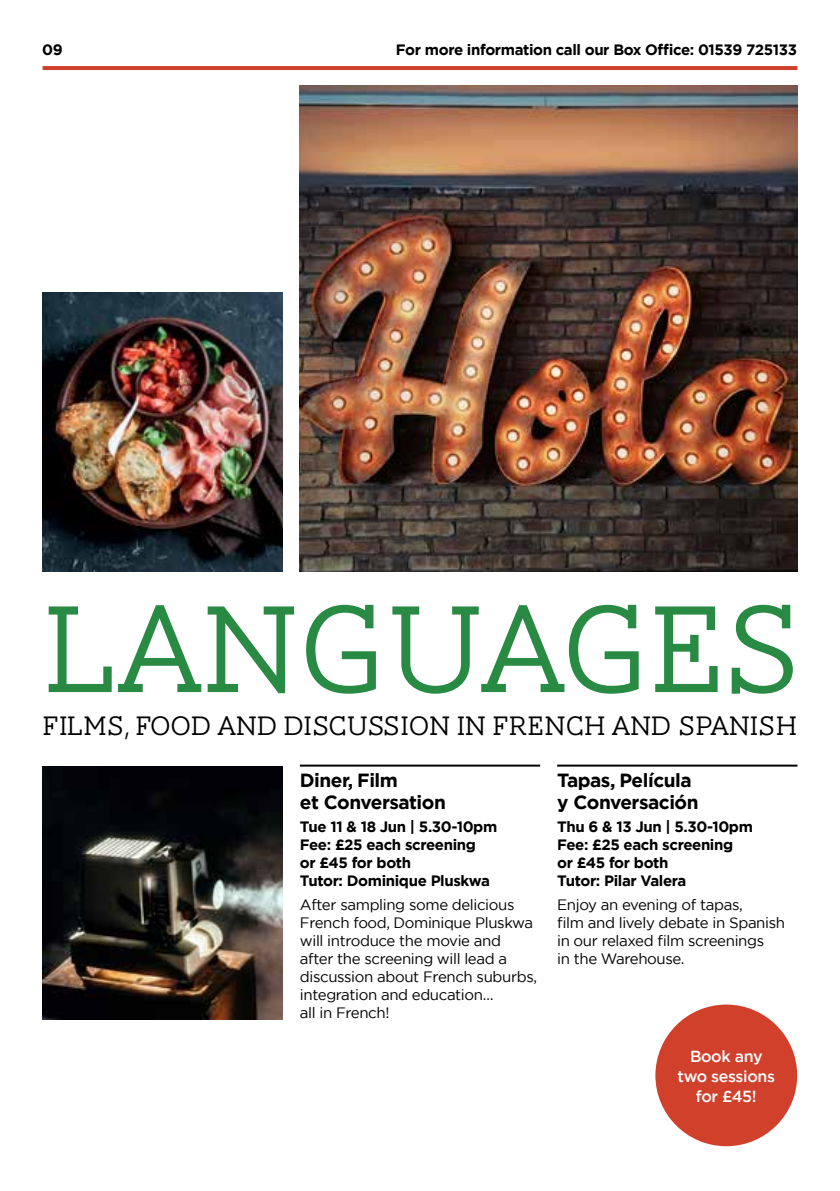
<style>
.page{position:relative;width:840px;height:1191px;background:#fff}
.page>*{position:absolute;margin:0;border:0;box-sizing:border-box;transform-origin:0 0}
.t1{font:300 127px "AW Conqueror Slab";letter-spacing:-.015em;color:#298a43}
.t2{font:300 27.4px "AW Conqueror Slab";letter-spacing:-.01em;color:#000}
.t3{font:700 19px/22px "Gotham";letter-spacing:-.025em;color:#000}
.t4{font:500 16px/20px "Gotham";letter-spacing:-.025em;color:#fff;text-align:center}
.t5{font:15px/18px "Gotham";letter-spacing:-.025em;color:#000}
.t6{font:700 15px/18px "Gotham";letter-spacing:-.025em;color:#000}
</style>
<div class="page">
<hr style="left:43px;top:66px;width:754px;height:4px;background:#d1402b">
<hr style="left:300px;top:764px;width:240px;height:2px;background:#000">
<hr style="left:557px;top:764px;width:240px;height:2px;background:#000">
<img style="left:42px;top:293px;width:240px;height:279px">
<img style="left:300px;top:85px;width:496px;height:487px">
<img style="left:43px;top:766px;width:240px;height:253px">
<div style="left:655px;top:1004px;width:141px;height:142px;background:#d1402b;border-radius:50%"></div>
<p class="t6" style="left:42px;top:40px;width:22px">09</p>
<p class="t6" style="left:396px;top:40px;width:402px">For more information call our Box Office: 01539 725133</p>
<h1 class="t1" style="left:42px;top:582px;width:763px">LANGUAGES</h1>
<h2 class="t2" style="left:43px;top:711px;width:755px">FILMS, FOOD AND DISCUSSION IN FRENCH AND SPANISH</h2>
<p class="t3" style="left:300px;top:768px;width:147px">Diner, Film<br>et Conversation</p>
<p class="t6" style="left:300px;top:818px;width:199px">Tue 11 &amp; 18 Jun | 5.30-10pm<br>Fee: £25 each screening<br>or £45 for both<br>Tutor: Dominique Pluskwa</p>
<p class="t5" style="left:300px;top:895px;width:238px">After sampling some delicious<br>French food, Dominique Pluskwa will introduce the movie and after the screening will lead a discussion about French suburbs, integration and education…<br>all in French!</p>
<p class="t3" style="left:557px;top:768px;width:143px">Tapas, Película y Conversación</p>
<p class="t6" style="left:557px;top:818px;width:197px">Thu 6 &amp; 13 Jun | 5.30-10pm<br>Fee: £25 each screening<br>or £45 for both<br>Tutor: Pilar Valera</p>
<p class="t5" style="left:557px;top:895px;width:229px">Enjoy an evening of tapas,<br>film and lively debate in Spanish in our relaxed film screenings<br>in the Warehouse.</p>
<p class="t4" style="left:677px;top:1046px;width:99px">Book any two sessions for £45!</p>
</div>
